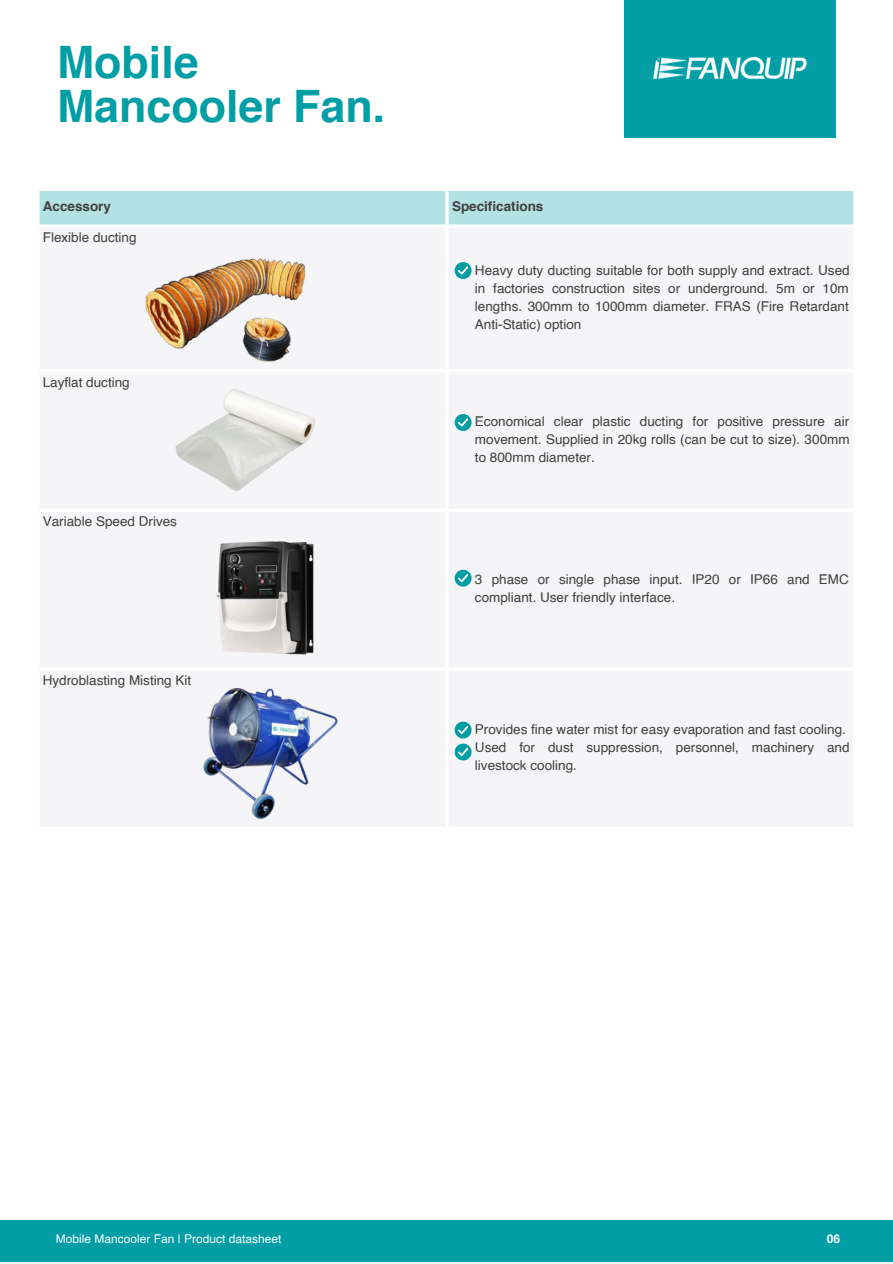
<style>
.page{position:relative;width:893px;height:1264px;background:#fff}
.page>*{position:absolute;margin:0;border:0;box-sizing:border-box;transform-origin:0 0}
.t1{font:700 44.7px/43.8px "Helvetica";color:#019ea5}
.t2{font:13.5px/18px "Helvetica";color:#3f3f3f;text-align:justify}
.t3{font:700 13.5px "Helvetica";color:#3f3f3f}
.t4{font:12px "Helvetica";color:#fff}
.t5{font:700 12px "Helvetica";color:#fff}
</style>
<div class="page">
<div style="left:624px;top:0;width:211px;height:138px;background:#019ea5"></div>
<img style="left:653px;top:56px;width:154px;height:24px">
<div style="left:0;top:1220px;width:892px;height:41px;background:#009da5"></div>
<div style="left:39px;top:191px;width:814px;height:33px;background:#b4e1e3"></div>
<img style="left:216px;top:540px;width:99px;height:116px">
<img style="left:174px;top:406px;width:142px;height:86px">
<img style="left:126px;top:209px;width:197px;height:197px">
<img style="left:201px;top:686px;width:137px;height:135px">
<svg style="left:454px;top:262px;width:17px;height:17px"></svg>
<svg style="left:454px;top:414px;width:17px;height:17px"></svg>
<svg style="left:454px;top:569px;width:17px;height:17px"></svg>
<svg style="left:454px;top:721px;width:17px;height:39px"></svg>
<p class="t1" style="left:57px;top:44px;width:329px">Mobile<br>Mancooler Fan.</p>
<p class="t3" style="left:43px;top:201px;width:70px">Accessory</p>
<p class="t3" style="left:452px;top:201px;width:93px">Specifications</p>
<p class="t2" style="left:43px;top:229px;width:95px">Flexible ducting</p>
<p class="t2" style="left:475px;top:262px;width:376px">Heavy duty ducting suitable for both supply and extract. Used in factories construction sites or underground. 5m or 10m lengths. 300mm to 1000mm diameter. FRAS (Fire Retardant Anti-Static) option</p>
<p class="t2" style="left:43px;top:374px;width:88px">Layflat ducting</p>
<p class="t2" style="left:43px;top:513px;width:136px">Variable Speed Drives</p>
<p class="t2" style="left:43px;top:672px;width:150px">Hydroblasting Misting Kit</p>
<p class="t2" style="left:475px;top:413px;width:376px">Economical clear plastic ducting for positive pressure air movement. Supplied in 20kg rolls (can be cut to size). 300mm to 800mm diameter.</p>
<p class="t2" style="left:475px;top:571px;width:375px">3 phase or single phase input. IP20 or IP66 and EMC compliant. User friendly interface.</p>
<p class="t2" style="left:475px;top:721px;width:372px">Provides fine water mist for easy evaporation and fast cooling.</p>
<p class="t2" style="left:475px;top:739px;width:376px">Used for dust suppression, personnel, machinery and livestock cooling.</p>
<p class="t4" style="left:56px;top:1234px;width:227px">Mobile Mancooler Fan | Product datasheet</p>
<p class="t5" style="left:826px;top:1234px;width:15px">06</p>
</div>
